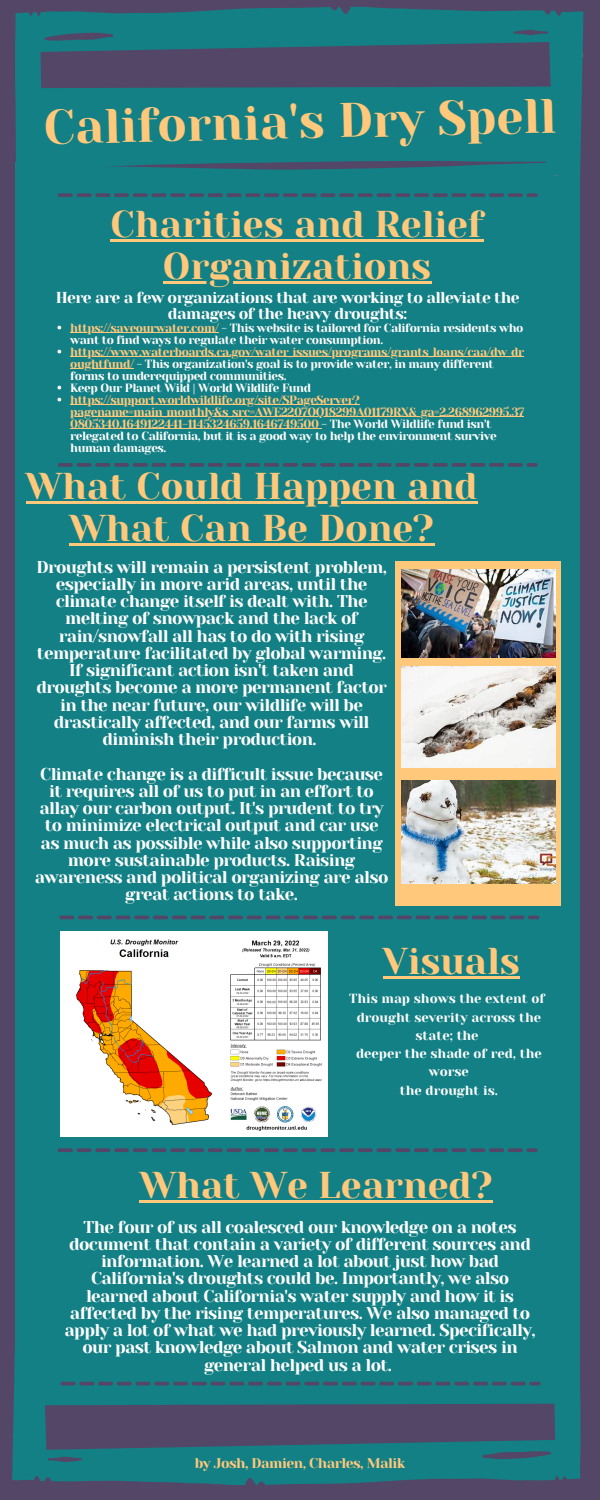
<style>
.page{position:relative;width:600px;height:1500px;background:#544667}
.page>*{position:absolute;margin:0;border:0;box-sizing:border-box;transform-origin:0 0}
.t1{font:48.2px "Yeseva One";color:#ffc87b}
.t2{font:37.2px/42px "Yeseva One";color:#ffc87b;text-align:center}
.t3{font:17.1px/17.2px "Yeseva One";letter-spacing:-.035em;color:#fff;text-align:center}
.t4{font:15.8px/15.8px "Yeseva One";letter-spacing:-.035em;color:#fff;text-align:center}
.t5{font:14.1px "Yeseva One";letter-spacing:-.035em;color:#ffc87b}
.t6{font:13.1px/18.3px "Yeseva One";color:#fff;text-align:center}
.t7{font:11.9px/12px "Yeseva One";letter-spacing:-.035em;color:#fff}
.t8{font:11.9px/12px "Yeseva One";letter-spacing:-.035em;color:#ffc87b}
.s1{color:#ffc87b}
.s2{color:#fff}
</style>
<div class="page">
<div style="left:15px;top:162px;width:565px;height:1193px;background:#138085"></div>
<svg style="left:15px;top:6px;width:568px;height:156px;fill:#138085"></svg>
<svg style="left:31px;top:20px;width:552px;height:156px;fill:#138085"></svg>
<div style="left:113px;top:91px;width:367px;height:60px;background:#138085"></div>
<svg style="left:12px;top:1355px;width:569px;height:130px;fill:#138085"></svg>
<svg style="left:12px;top:1350px;width:553px;height:122px;fill:#138085"></svg>
<div style="left:116px;top:1340px;width:367px;height:60px;background:#138085"></div>
<svg style="left:58px;top:193px;width:480px;height:4px"></svg>
<svg style="left:58px;top:463px;width:480px;height:4px"></svg>
<svg style="left:59px;top:916px;width:480px;height:3px"></svg>
<svg style="left:58px;top:1148px;width:480px;height:4px"></svg>
<svg style="left:61px;top:1382px;width:480px;height:3px"></svg>
<img style="left:61px;top:931px;width:266px;height:206px">
<div style="left:395px;top:561px;width:166px;height:344px;background:#ffc87b"></div>
<img style="left:401px;top:569px;width:154px;height:89px">
<img style="left:401px;top:667px;width:154px;height:100px">
<img style="left:401px;top:780px;width:154px;height:104px">
<hr style="left:139px;top:1200px;width:354px;height:3px;background:#ffc87b">
<svg style="left:57px;top:326px;width:4px;height:3px"></svg>
<hr style="left:70px;top:332px;width:149px;height:1px;background:#ffc87b">
<svg style="left:57px;top:350px;width:4px;height:3px"></svg>
<hr style="left:70px;top:356px;width:454px;height:1px;background:#ffc87b">
<hr style="left:70px;top:368px;width:64px;height:1px;background:#ffc87b">
<svg style="left:57px;top:386px;width:4px;height:3px"></svg>
<svg style="left:57px;top:398px;width:4px;height:3px"></svg>
<hr style="left:70px;top:404px;width:290px;height:1px;background:#ffc87b">
<hr style="left:70px;top:416px;width:454px;height:1px;background:#ffc87b">
<hr style="left:70px;top:428px;width:252px;height:1px;background:#ffc87b">
<hr style="left:26px;top:501px;width:452px;height:3px;background:#ffc87b">
<hr style="left:69px;top:543px;width:365px;height:3px;background:#ffc87b">
<hr style="left:111px;top:239px;width:373px;height:3px;background:#ffc87b">
<hr style="left:163px;top:281px;width:268px;height:3px;background:#ffc87b">
<hr style="left:383px;top:976px;width:137px;height:3px;background:#ffc87b">
<p class="t1" style="left:43px;top:99px;width:514px;rotate:-1deg">California's Dry Spell</p>
<p class="t2" style="left:111px;top:203px;width:375px">Charities and Relief<br>Organizations</p>
<p class="t4" style="left:56px;top:290px;width:465px">Here are a few organizations that are working to alleviate the damages of the heavy droughts:</p>
<p class="t7" style="left:70px;top:322px;width:455px"><span class="s1">https://saveourwater.com/</span> - This website is tailored for California residents who want to find ways to regulate their water consumption.</p>
<p class="t7" style="left:70px;top:346px;width:456px"><span class="s1">https://www.waterboards.ca.gov/water_issues/programs/grants_loans/caa/dw_dr oughtfund/</span> - This organization's goal is to provide water, in many different forms to underequipped communities.</p>
<p class="t7" style="left:70px;top:382px;width:242px">Keep Our Planet Wild | World Wildlife Fund</p>
<p class="t8" style="left:70px;top:394px;width:456px">https://support.worldwildlife.org/site/SPageServer? pagename=main_monthly&amp;s_src=AWE2207OQ18299A01179RX&amp;_ga=2.268962995.37<br>0805340.1649122441-1145324659.1646749500 <span class="s2">- The World Wildlife fund isn't relegated to California, but it is a good way to help the environment survive human damages.</span></p>
<p class="t2" style="left:26px;top:466px;width:453px">What Could Happen and<br>What Can Be Done?</p>
<p class="t3" style="left:36px;top:558px;width:352px">Droughts will remain a persistent problem, especially in more arid areas, until the climate change itself is dealt with. The melting of snowpack and the lack of rain/snowfall all has to do with rising temperature facilitated by global warming.<br>If significant action isn't taken and droughts become a more permanent factor in the near future, our wildlife will be drastically affected, and our farms will diminish their production.</p>
<p class="t3" style="left:35px;top:765px;width:355px">Climate change is a difficult issue because it requires all of us to put in an effort to allay our carbon output. It's prudent to try to minimize electrical output and car use as much as possible while also supporting more sustainable products. Raising awareness and political organizing are also great actions to take.</p>
<p class="t2" style="left:383px;top:940px;width:138px">Visuals</p>
<p class="t6" style="left:349px;top:990px;width:197px">This map shows the extent of</p>
<p class="t6" style="left:357px;top:1008px;width:186px">drought severity across the state; the</p>
<p class="t6" style="left:356px;top:1045px;width:187px">deeper the shade of red, the worse</p>
<p class="t6" style="left:400px;top:1081px;width:100px">the drought is.</p>
<p class="t2" style="left:139px;top:1164px;width:355px">What We Learned?</p>
<p class="t3" style="left:65px;top:1218px;width:473px">The four of us all coalesced our knowledge on a notes document that contain a variety of different sources and information. We learned a lot about just how bad California's droughts could be. Importantly, we also learned about California's water supply and how it is affected by the rising temperatures. We also managed to apply a lot of what we had previously learned. Specifically, our past knowledge about Salmon and water crises in general helped us a lot.</p>
<p class="t5" style="left:195px;top:1455px;width:212px">by Josh, Damien, Charles, Malik</p>
</div>
